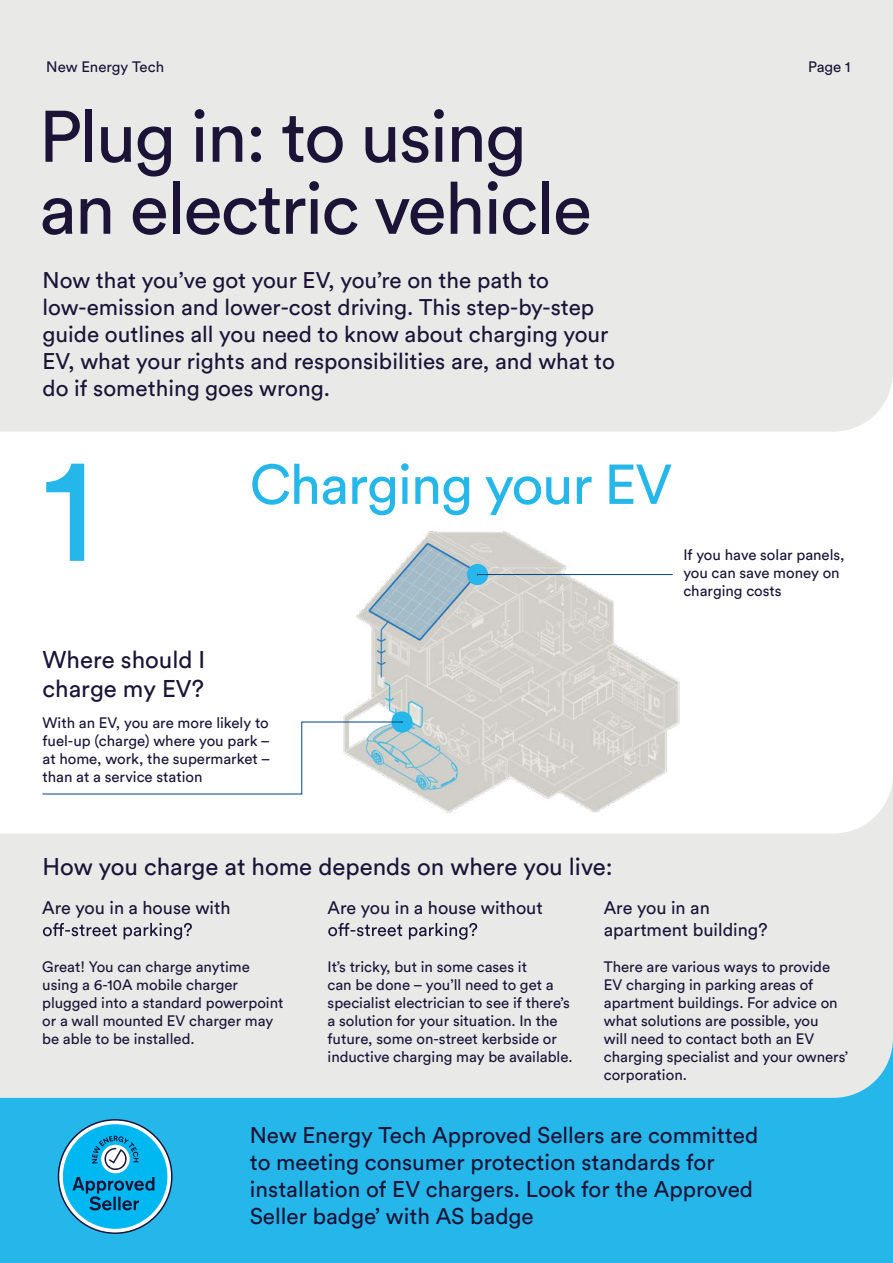
<style>
.page{position:relative;width:893px;height:1263px;background:#fff}
.page>*{position:absolute;margin:0;border:0;box-sizing:border-box;transform-origin:0 0}
.t1{font:150px "Circular Std";color:#26b7ea}
.t2{font:72px/72px "Circular Std";letter-spacing:-.025em;color:#1b1437}
.t3{font:55.5px "Circular Std";letter-spacing:-.02em;color:#26b7ea}
.t4{font:24px/28.8px "Circular Std";color:#1b1437}
.t5{font:22.5px/27px "Circular Std";color:#1b1437}
.t6{font:18px/21.6px "Circular Std";color:#1b1437}
.t7{font:15px/18px "Circular Std";color:#1b1437}
.t8{font:15px "Circular Std";letter-spacing:-.28em;color:#1b1437}
</style>
<div class="page">
<div style="left:0;top:809px;width:893px;height:454px;background:#26b7ea"></div>
<svg style="left:58px;top:1119px;width:115px;height:115px"></svg>
<div style="left:0;top:833px;width:893px;height:265px;background:#e9eae8"></div>
<div style="left:0;top:781px;width:893px;height:52px;background:#fff"></div>
<div style="left:0;top:0;width:893px;height:432px;background:#e9eae8"></div>
<img style="left:333px;top:530px;width:357px;height:298px">
<div style="left:391px;top:711px;width:22px;height:22px;background:#26b7ea;border-radius:50%"></div>
<svg style="left:42px;top:721px;width:361px;height:73px"></svg>
<div style="left:467px;top:564px;width:21px;height:21px;background:#29b6ea;border-radius:50%"></div>
<hr style="left:478px;top:574px;width:195px;height:1px;background:#004581">
<svg style="left:43px;top:923px;width:149px;height:17px;background:#b9b8be"></svg>
<svg style="left:328px;top:923px;width:149px;height:17px;background:#b9b8be"></svg>
<p class="t7" style="left:140px;top:57px;width:26px">ech</p>
<p class="t7" style="left:808px;top:57px;width:44px">Page 1</p>
<p class="t8" style="left:43px;top:57px;width:119px">NNeew w EEn en er gr gy y TTe c h</p>
<h2 class="t2" style="left:39px;top:100px;width:554px">Plug in: to using an electric vehicle</h2>
<p class="t5" style="left:43px;top:267px;width:574px">Now that you’ve got your EV, you’re on the path to low-emission and lower-cost driving. This step-by-step guide outlines all you need to know about charging your EV, what your rights and responsibilities are, and what to do if something goes wrong.</p>
<h1 class="t1" style="left:43px;top:417px;width:54px">1</h1>
<h3 class="t3" style="left:250px;top:451px;width:424px">Charging your EV</h3>
<p class="t7" style="left:683px;top:545px;width:163px">If you have solar panels, you can save money on charging costs</p>
<h3 class="t4" style="left:43px;top:645px;width:164px">Where should I charge my EV?</h3>
<p class="t7" style="left:43px;top:714px;width:229px;text-align:justify">With an EV, you are more likely to fuel-up (charge) where you park – at home, work, the supermarket – than at a service station</p>
<h3 class="t4" style="left:43px;top:851px;width:572px">How you charge at home depends on where you live:</h3>
<p class="t6" style="left:42px;top:897px;width:190px">Are you in a house with</p>
<p class="t6" style="left:328px;top:897px;width:217px">Are you in a house without</p>
<p class="t6" style="left:604px;top:897px;width:165px">Are you in an apartment building?</p>
<p class="t7" style="left:604px;top:957px;width:246px">There are various ways to provide<br>EV charging in parking areas of apartment buildings. For advice on what solutions are possible, you<br>will need to contact both an EV charging specialist and your owners’ corporation.</p>
<p class="t7" style="left:42px;top:957px;width:243px">Great! You can charge anytime using a 6-10A mobile charger plugged into a standard powerpoint or a wall mounted EV charger may be able to be installed.</p>
<p class="t7" style="left:328px;top:957px;width:246px">It’s tricky, but in some cases it<br>can be done – you’ll need to get a specialist electrician to see if there’s a solution for your situation. In the future, some on-street kerbside or inductive charging may be available.</p>
<h3 class="t5" style="left:250px;top:1122px;width:510px">New Energy Tech Approved Sellers are committed to meeting consumer protection standards for installation of EV chargers. Look for the Approved Seller badge’ with AS badge</h3>
</div>
